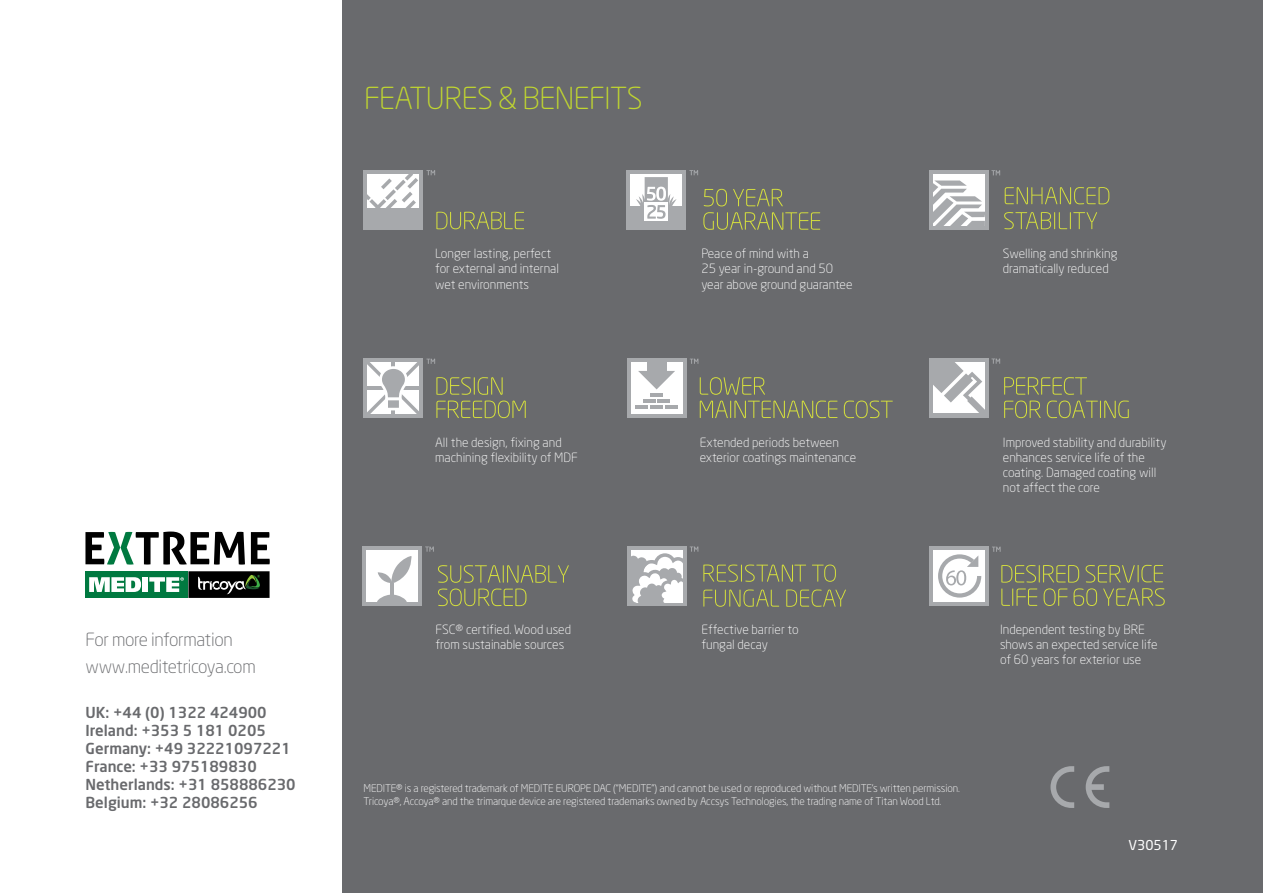
<style>
.page{position:relative;width:1263px;height:893px;background:#fff}
.page>*{position:absolute;margin:0;border:0;box-sizing:border-box;transform-origin:0 0}
.t1{font:300 30px "Neo Sans CE";letter-spacing:-.02em;color:#c1d72f}
.t2{font:300 18px/27px "Neo Sans CE";letter-spacing:-.02em;color:#696a6d}
.t3{font:500 15px/18px "Neo Sans CE";color:#696a6d}
.t4{font:13.5px "Neo Sans CE";color:#fff}
.t5{font:300 12.6px/15.1px "Neo Sans CE";color:#fff}
.t6{font:300 10.5px/12.6px "Neo Sans CE";letter-spacing:-.01em;color:#fff}
</style>
<div class="page">
<div style="left:342px;top:0;width:921px;height:893px;background:#696a6d"></div>
<svg style="left:1050px;top:766px;width:24px;height:42px"></svg>
<svg style="left:1086px;top:766px;width:23px;height:42px"></svg>
<div style="left:627px;top:358px;width:59px;height:60px;background:#a7a9ac"></div>
<div style="left:631px;top:362px;width:51px;height:52px;background:#fff"></div>
<svg style="left:638px;top:371px;width:37px;height:18px"></svg>
<div style="left:647px;top:360px;width:20px;height:14px;background:#a7a9ac"></div>
<hr style="left:635px;top:405px;width:13px;height:4px;background:#a7a9ac">
<hr style="left:650px;top:405px;width:13px;height:4px;background:#a7a9ac">
<hr style="left:665px;top:405px;width:13px;height:4px;background:#a7a9ac">
<hr style="left:643px;top:399px;width:13px;height:4px;background:#a7a9ac">
<hr style="left:657px;top:399px;width:13px;height:4px;background:#a7a9ac">
<hr style="left:650px;top:393px;width:13px;height:4px;background:#a7a9ac">
<svg style="left:690px;top:359px;width:8px;height:5px"></svg>
<div style="left:627px;top:546px;width:59px;height:60px;background:#a7a9ac"></div>
<div style="left:631px;top:550px;width:51px;height:52px;background:#fff"></div>
<svg style="left:631px;top:553px;width:51px;height:49px"></svg>
<svg style="left:690px;top:546px;width:8px;height:6px"></svg>
<svg style="left:689px;top:170px;width:9px;height:5px"></svg>
<div style="left:627px;top:170px;width:59px;height:59px;background:#a7a9ac"></div>
<div style="left:631px;top:174px;width:51px;height:51px;background:#fff"></div>
<div style="left:628px;top:207px;width:56px;height:19px;background:#a7a9ac"></div>
<svg style="left:636px;top:177px;width:41px;height:44px"></svg>
<svg style="left:991px;top:170px;width:9px;height:5px"></svg>
<div style="left:929px;top:170px;width:59px;height:60px;background:#a7a9ac"></div>
<div style="left:933px;top:174px;width:52px;height:52px;background:#fff"></div>
<svg style="left:933px;top:180px;width:52px;height:46px"></svg>
<div style="left:929px;top:546px;width:59px;height:60px;background:#a7a9ac"></div>
<div style="left:933px;top:550px;width:52px;height:51px;background:#fff"></div>
<svg style="left:933px;top:554px;width:48px;height:48px"></svg>
<svg style="left:992px;top:547px;width:8px;height:5px"></svg>
<div style="left:364px;top:358px;width:59px;height:60px;background:#a7a9ac"></div>
<div style="left:364px;top:170px;width:59px;height:60px;background:#a7a9ac"></div>
<div style="left:368px;top:174px;width:51px;height:34px;background:#fff"></div>
<svg style="left:367px;top:174px;width:51px;height:34px"></svg>
<svg style="left:426px;top:170px;width:9px;height:5px"></svg>
<div style="left:362px;top:546px;width:60px;height:60px;background:#a7a9ac"></div>
<div style="left:366px;top:550px;width:52px;height:51px;background:#fff"></div>
<hr style="left:390px;top:583px;width:4px;height:18px;background:#a7a9ac">
<svg style="left:377px;top:556px;width:35px;height:27px"></svg>
<svg style="left:377px;top:595px;width:30px;height:7px"></svg>
<svg style="left:425px;top:546px;width:9px;height:6px"></svg>
<svg style="left:1004px;top:212px;width:93px;height:17px"></svg>
<svg style="left:1005px;top:187px;width:104px;height:17px"></svg>
<svg style="left:703px;top:589px;width:143px;height:18px"></svg>
<svg style="left:703px;top:564px;width:133px;height:18px"></svg>
<svg style="left:700px;top:377px;width:65px;height:18px"></svg>
<svg style="left:700px;top:401px;width:137px;height:17px"></svg>
<svg style="left:844px;top:401px;width:49px;height:17px"></svg>
<svg style="left:930px;top:358px;width:199px;height:60px"></svg>
<svg style="left:367px;top:359px;width:159px;height:59px"></svg>
<svg style="left:436px;top:212px;width:88px;height:17px"></svg>
<svg style="left:704px;top:189px;width:23px;height:17px"></svg>
<svg style="left:733px;top:189px;width:50px;height:17px"></svg>
<svg style="left:703px;top:212px;width:117px;height:18px"></svg>
<svg style="left:1001px;top:565px;width:164px;height:41px"></svg>
<svg style="left:438px;top:565px;width:131px;height:41px"></svg>
<svg style="left:85px;top:532px;width:160px;height:33px"></svg>
<svg style="left:251px;top:532px;width:19px;height:32px"></svg>
<svg style="left:85px;top:571px;width:185px;height:27px"></svg>
<h2 class="t2" style="left:86px;top:626px;width:172px">For more information www.meditetricoya.com</h2>
<p class="t3" style="left:86px;top:703px;width:212px">UK: +44 (0) 1322 424900<br>Ireland: +353 5 181 0205<br>Germany: +49 32221097221<br>France: +33 975189830<br>Netherlands: +31 858886230<br>Belgium: +32 28086256</p>
<h1 class="t1" style="left:364px;top:80px;width:280px">FEATURES &amp; BENEFITS</h1>
<p class="t5" style="left:435px;top:246px;width:125px">Longer lasting, perfect for external and internal wet environments</p>
<p class="t5" style="left:701px;top:246px;width:153px">Peace of mind with a<br>25 year in-ground and 50 year above ground guarantee</p>
<p class="t5" style="left:1003px;top:246px;width:116px">Swelling and shrinking dramatically reduced</p>
<p class="t5" style="left:435px;top:435px;width:144px">All the design, fixing and machining flexibility of MDF</p>
<p class="t5" style="left:700px;top:435px;width:158px">Extended periods between exterior coatings maintenance</p>
<p class="t5" style="left:1003px;top:435px;width:165px">Improved stability and durability enhances service life of the coating. Damaged coating will not affect the core</p>
<p class="t5" style="left:435px;top:622px;width:137px">FSC® certified. Wood used from sustainable sources</p>
<p class="t5" style="left:701px;top:622px;width:99px">Effective barrier to fungal decay</p>
<p class="t5" style="left:1000px;top:622px;width:159px">Independent testing by BRE shows an expected service life of 60 years for exterior use</p>
<p class="t6" style="left:364px;top:782px;width:598px">MEDITE® is a registered trademark of MEDITE EUROPE DAC (“MEDITE”) and cannot be used or reproduced without MEDITE’s written permission.<br>Tricoya®, Accoya® and the trimarque device are registered trademarks owned by Accsys Technologies, the trading name of Titan Wood Ltd.</p>
<p class="t4" style="left:1128px;top:837px;width:51px">V30517</p>
</div>
